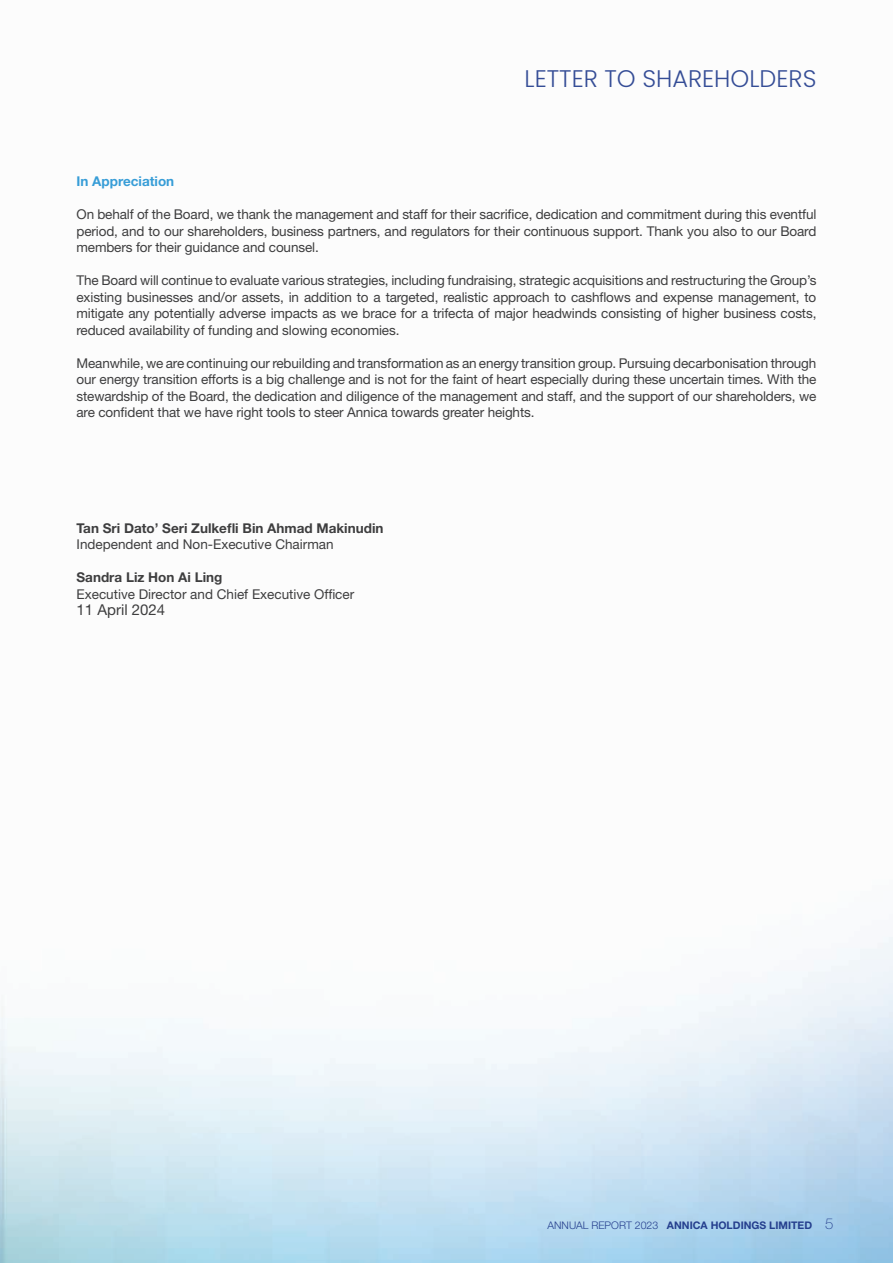
<style>
.page{position:relative;width:893px;height:1263px;background:#fff}
.page>*{position:absolute;margin:0;border:0;box-sizing:border-box;transform-origin:0 0}
.Annica_Heading{font:300 24px "Poppins";color:#354d96}
.Annica_B_Text_Roman{font:15px "Helvetica Neue LT Std";color:#3e3e3f}
.Annica_B_Text_Roman-2{font:13.5px/16.5px "Helvetica Neue LT Std";letter-spacing:-.01em;color:#3e3e3f;text-align:justify}
.Annica_B_Text_Bold_1{font:700 13.5px "Helvetica Neue LT Std";color:#3e3e3f}
.Annica_B_Text_Bold_A{font:700 13.5px "Helvetica Neue LT Std";color:#379dd7}
.t1{font:700 10.5px "Helvetica Neue LT Std";color:#253f8e}
.s1{font-weight:300}
.s2{font-weight:100;font-size:15px}
</style>
<div class="page">
<p class="Annica_Heading" style="left:525px;top:65px;width:293px">LETTER TO SHAREHOLDERS</p>
<p class="Annica_B_Text_Bold_A" style="left:77px;top:173px;width:99px">In Appreciation</p>
<p class="Annica_B_Text_Roman-2" style="left:77px;top:206px;width:741px">On behalf of the Board, we thank the management and staff for their sacrifice, dedication and commitment during this eventful period, and to our shareholders, business partners, and regulators for their continuous support. Thank you also to our Board members for their guidance and counsel.</p>
<p class="Annica_B_Text_Roman-2" style="left:77px;top:272px;width:741px">The Board will continue to evaluate various strategies, including fundraising, strategic acquisitions and restructuring the Group’s existing businesses and/or assets, in addition to a targeted, realistic approach to cashflows and expense management, to mitigate any potentially adverse impacts as we brace for a trifecta of major headwinds consisting of higher business costs, reduced availability of funding and slowing economies.</p>
<p class="Annica_B_Text_Roman-2" style="left:77px;top:354px;width:741px">Meanwhile, we are continuing our rebuilding and transformation as an energy transition group. Pursuing decarbonisation through our energy transition efforts is a big challenge and is not for the faint of heart especially during these uncertain times. With the stewardship of the Board, the dedication and diligence of the management and staff, and the support of our shareholders, we are confident that we have right tools to steer Annica towards greater heights.</p>
<p class="Annica_B_Text_Bold_1" style="left:77px;top:519px;width:308px">Tan Sri Dato’ Seri Zulkefli Bin Ahmad Makinudin</p>
<p class="Annica_B_Text_Roman-2" style="left:77px;top:536px;width:259px">Independent and Non-Executive Chairman</p>
<p class="Annica_B_Text_Bold_1" style="left:77px;top:569px;width:148px">Sandra Liz Hon Ai Ling</p>
<p class="Annica_B_Text_Roman-2" style="left:77px;top:585px;width:279px">Executive Director and Chief Executive Officer</p>
<p class="Annica_B_Text_Roman" style="left:77px;top:601px;width:90px">11 April 2024</p>
<p class="t1" style="left:548px;top:1219px;width:287px"><span class="s1">ANNUAL REPORT 2023</span> ANNICA HOLDINGS LIMITED <span class="s2">5</span></p>
</div>
